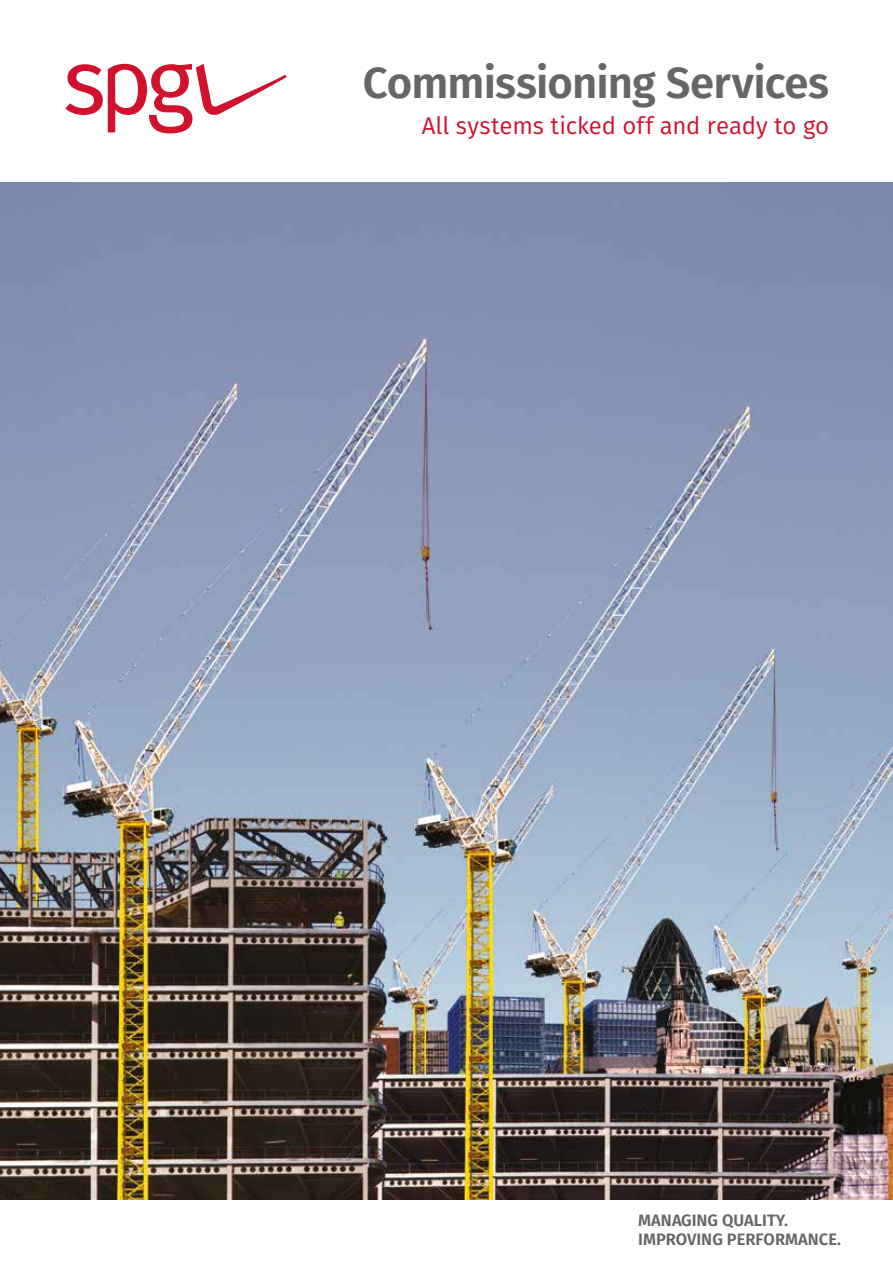
<style>
.page{position:relative;width:893px;height:1263px;background:#fff}
.page>*{position:absolute;margin:0;border:0;box-sizing:border-box;transform-origin:0 0}
.t1{font:600 43.65px "Fira Sans";letter-spacing:-.02em;color:#666}
.t2{font:24px "Fira Sans";letter-spacing:-.005em;color:#cf122d}
.t3{font:600 16.5px/19.8px "Fira Sans";color:#666}
</style>
<div class="page">
<img style="left:0;top:182px;width:893px;height:1017px">
<svg style="left:65px;top:64px;width:222px;height:69px"></svg>
<h1 class="t1" style="left:363px;top:52px;width:468px">Commissioning Services</h1>
<h2 class="t2" style="left:422px;top:109px;width:409px">All systems ticked off and ready to go</h2>
<p class="t3" style="left:638px;top:1211px;width:204px">MANAGING QUALITY.<br>IMPROVING PERFORMANCE.</p>
</div>
